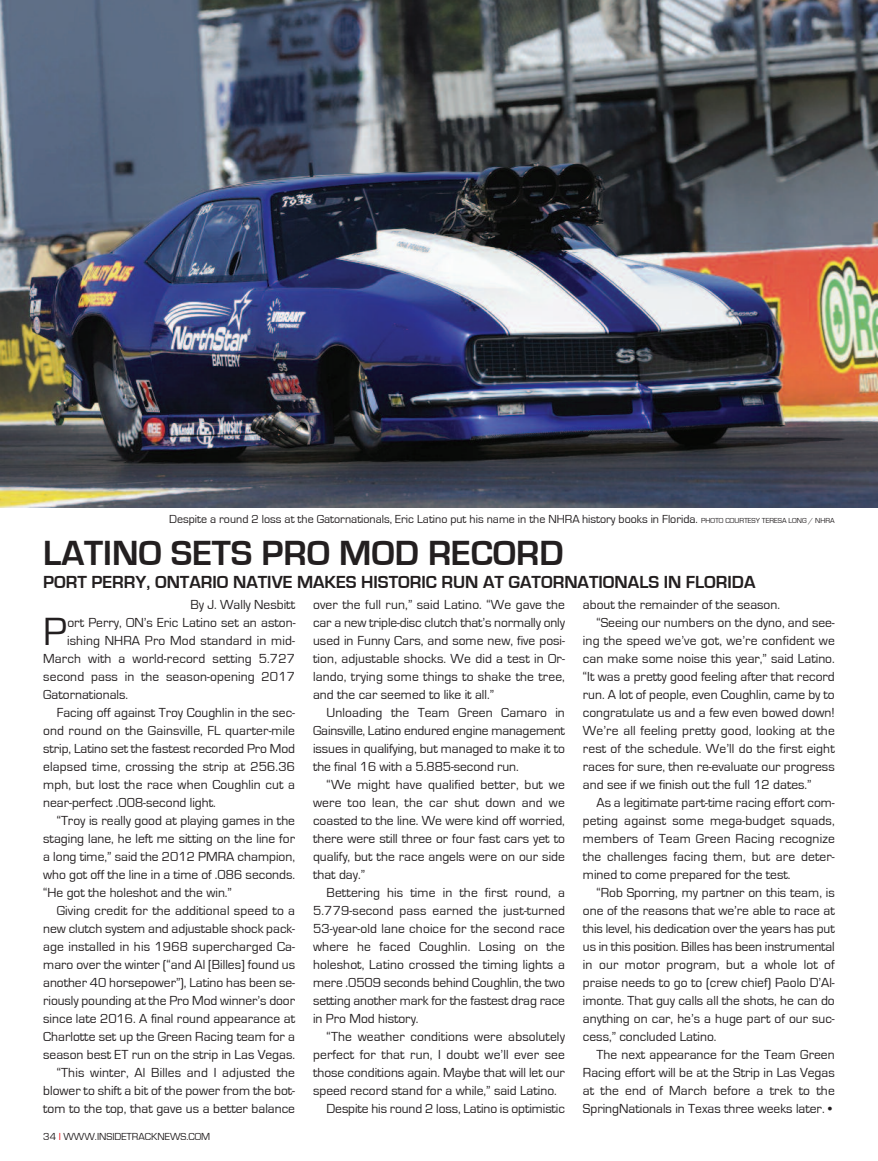
<style>
.page{position:relative;width:878px;height:1161px;background:#fff}
.page>*{position:absolute;margin:0;border:0;box-sizing:border-box;transform-origin:0 0}
.t1{font:40.5px "Eurostile";color:#231f20}
.t2{font:700 36px "Eurostile";color:#231f20}
.t3{font:700 18px "Eurostile";color:#231f20}
.t4{font:13.5px/18px "Eurostile";color:#231f20;text-align:justify}
.t5{font:12px "Eurostile";color:#231f20}
.t6{font:10.5px "Eurostile";color:#231f20}
.s1{font-size:7.5px}
.s2{color:#ee1d23}
</style>
<div class="page">
<img style="left:0;top:0;width:878px;height:507px">
<p class="t5" style="left:169px;top:513px;width:667px">despite a round 2 loss at the Gatornationals, eric Latino put his name in the nHra history books in Florida. <span class="s1">pHoto coUrtesy teresa LonG / nHra</span></p>
<h2 class="t2" style="left:43px;top:537px;width:522px">LATINO SETS PRO MOD RECORD</h2>
<h3 class="t3" style="left:43px;top:574px;width:713px">PORT PERRY, ONTARIO NATIVE MAKES HISTORIC RUN AT GATORNATIONALS IN fLORIDA</h3>
<p class="t4" style="left:190px;top:596px;width:106px">by J. wally nesbitt</p>
<h1 class="t1" style="left:43px;top:613px;width:25px">p</h1>
<p class="t4" style="left:67px;top:614px;width:229px">ort perry, on’s eric Latino set an aston-</p>
<p class="t4" style="left:67px;top:632px;width:229px">ishing nHra pro mod standard in mid-</p>
<p class="t4" style="left:43px;top:650px;width:253px">march with a world-record setting 5.727</p>
<p class="t4" style="left:43px;top:668px;width:253px">second pass in the season-opening 2017</p>
<p class="t4" style="left:43px;top:686px;width:86px">Gatornationals.</p>
<p class="t4" style="left:57px;top:704px;width:240px">Facing off against troy coughlin in the sec-</p>
<p class="t4" style="left:43px;top:722px;width:253px">ond round on the Gainsville, FL quarter-mile</p>
<p class="t4" style="left:43px;top:740px;width:253px">strip, Latino set the fastest recorded pro mod</p>
<p class="t4" style="left:43px;top:758px;width:253px">elapsed time, crossing the strip at 256.36</p>
<p class="t4" style="left:43px;top:776px;width:253px">mph, but lost the race when coughlin cut a</p>
<p class="t4" style="left:43px;top:794px;width:174px">near-perfect .008-second light.</p>
<p class="t4" style="left:57px;top:812px;width:240px">“troy is really good at playing games in the</p>
<p class="t4" style="left:43px;top:830px;width:253px">staging lane, he left me sitting on the line for</p>
<p class="t4" style="left:43px;top:848px;width:253px">a long time,” said the 2012 pmra champion,</p>
<p class="t4" style="left:43px;top:866px;width:253px">who got off the line in a time of .086 seconds.</p>
<p class="t4" style="left:43px;top:884px;width:190px">“He got the holeshot and the win.”</p>
<p class="t4" style="left:57px;top:902px;width:240px">Giving credit for the additional speed to a</p>
<p class="t4" style="left:43px;top:920px;width:253px">new clutch system and adjustable shock pack-</p>
<p class="t4" style="left:43px;top:938px;width:253px">age installed in his 1968 supercharged ca-</p>
<p class="t4" style="left:43px;top:956px;width:253px">maro over the winter (“and al [billes] found us</p>
<p class="t4" style="left:43px;top:974px;width:253px">another 40 horsepower”), Latino has been se-</p>
<p class="t4" style="left:43px;top:992px;width:253px">riously pounding at the pro mod winner’s door</p>
<p class="t4" style="left:43px;top:1010px;width:253px">since late 2016. a final round appearance at</p>
<p class="t4" style="left:43px;top:1028px;width:253px">charlotte set up the Green racing team for a</p>
<p class="t4" style="left:43px;top:1046px;width:253px">season best et run on the strip in Las Vegas.</p>
<p class="t4" style="left:57px;top:1064px;width:240px">“this winter, al billes and I adjusted the</p>
<p class="t4" style="left:43px;top:1082px;width:253px">blower to shift a bit of the power from the bot-</p>
<p class="t4" style="left:43px;top:1100px;width:253px">tom to the top, that gave us a better balance</p>
<p class="t6" style="left:43px;top:1132px;width:168px">34 <span class="s2">I</span> www.InsIdetracknews.com</p>
<p class="t4" style="left:313px;top:596px;width:253px">over the full run,” said Latino. “we gave the car a new triple-disc clutch that’s normally only used in Funny cars, and some new, five posi&shy;tion, adjustable shocks. we did a test in or&shy;lando, trying some things to shake the tree, and the car seemed to like it all.”</p>
<p class="t4" style="left:313px;top:704px;width:253px;text-indent:13px">Unloading the team Green camaro in Gainsville, Latino endured engine management issues in qualifying, but managed to make it to the final 16 with a 5.885-second run.</p>
<p class="t4" style="left:313px;top:776px;width:253px;text-indent:14px">“we might have qualified better, but we were too lean, the car shut down and we coasted to the line. we were kind off worried, there were still three or four fast cars yet to qualify, but the race angels were on our side that day.”</p>
<p class="t4" style="left:313px;top:884px;width:253px;text-indent:14px">bettering his time in the first round, a 5.779-second pass earned the just-turned 53-year-old lane choice for the second race where he faced coughlin. Losing on the holeshot, Latino crossed the timing lights a mere .0509 seconds behind coughlin, the two setting another mark for the fastest drag race in pro mod history.</p>
<p class="t4" style="left:326px;top:1028px;width:240px">“the weather conditions were absolutely</p>
<p class="t4" style="left:313px;top:1046px;width:253px">perfect for that run, I doubt we’ll ever see</p>
<p class="t4" style="left:313px;top:1064px;width:253px">those conditions again. maybe that will let our</p>
<p class="t4" style="left:313px;top:1082px;width:245px">speed record stand for a while,” said Latino.</p>
<p class="t4" style="left:326px;top:1100px;width:240px">despite his round 2 loss, Latino is optimistic</p>
<p class="t4" style="left:583px;top:596px;width:198px">about the remainder of the season.</p>
<p class="t4" style="left:596px;top:614px;width:240px">“seeing our numbers on the dyno, and see-</p>
<p class="t4" style="left:583px;top:632px;width:253px">ing the speed we’ve got, we’re confident we</p>
<p class="t4" style="left:583px;top:650px;width:253px">can make some noise this year,” said Latino.</p>
<p class="t4" style="left:583px;top:668px;width:253px">“It was a pretty good feeling after that record</p>
<p class="t4" style="left:583px;top:686px;width:253px">run. a lot of people, even coughlin, came by to</p>
<p class="t4" style="left:583px;top:704px;width:253px">congratulate us and a few even bowed down!</p>
<p class="t4" style="left:583px;top:722px;width:253px">we’re all feeling pretty good, looking at the</p>
<p class="t4" style="left:583px;top:740px;width:253px">rest of the schedule. we’ll do the first eight</p>
<p class="t4" style="left:583px;top:758px;width:253px">races for sure, then re-evaluate our progress</p>
<p class="t4" style="left:583px;top:776px;width:230px">and see if we finish out the full 12 dates.”</p>
<p class="t4" style="left:596px;top:794px;width:240px">as a legitimate part-time racing effort com-</p>
<p class="t4" style="left:583px;top:812px;width:253px">peting against some mega-budget squads,</p>
<p class="t4" style="left:583px;top:830px;width:253px">members of team Green racing recognize</p>
<p class="t4" style="left:583px;top:848px;width:253px">the challenges facing them, but are deter-</p>
<p class="t4" style="left:583px;top:866px;width:209px">mined to come prepared for the test.</p>
<p class="t4" style="left:596px;top:884px;width:240px">“rob sporring, my partner on this team, is</p>
<p class="t4" style="left:583px;top:902px;width:253px">one of the reasons that we’re able to race at</p>
<p class="t4" style="left:583px;top:920px;width:253px">this level, his dedication over the years has put</p>
<p class="t4" style="left:583px;top:938px;width:253px">us in this position. billes has been instrumental</p>
<p class="t4" style="left:583px;top:956px;width:253px">in our motor program, but a whole lot of</p>
<p class="t4" style="left:583px;top:974px;width:253px">praise needs to go to (crew chief) paolo d’al-</p>
<p class="t4" style="left:583px;top:992px;width:253px">imonte. that guy calls all the shots, he can do</p>
<p class="t4" style="left:583px;top:1010px;width:253px">anything on car, he’s a huge part of our suc-</p>
<p class="t4" style="left:583px;top:1028px;width:135px">cess,” concluded Latino.</p>
<p class="t4" style="left:596px;top:1046px;width:240px">the next appearance for the team Green</p>
<p class="t4" style="left:583px;top:1064px;width:253px">racing effort will be at the strip in Las Vegas</p>
<p class="t4" style="left:583px;top:1082px;width:253px">at the end of march before a trek to the</p>
<p class="t4" style="left:583px;top:1100px;width:250px">springnationals in texas three weeks later. •</p>
</div>
